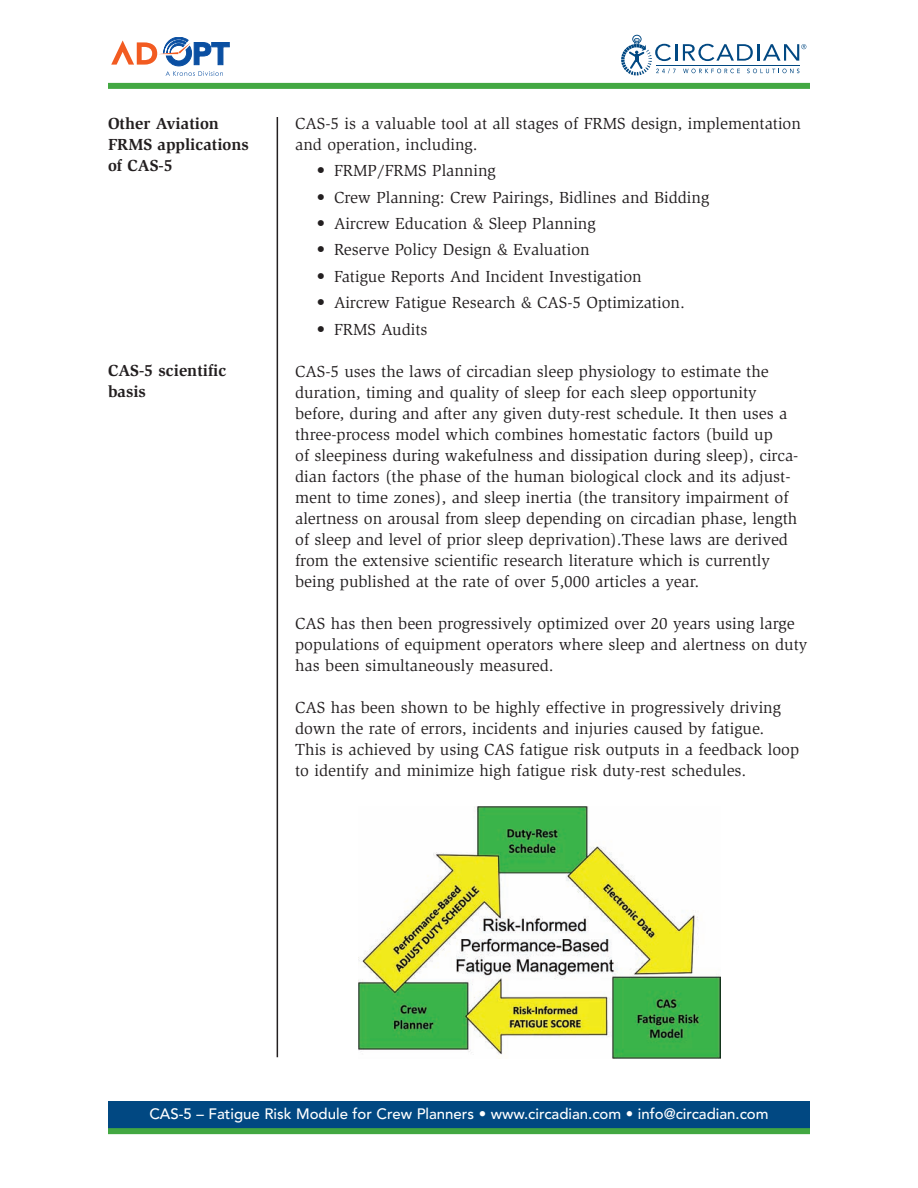
<style>
.page{position:relative;width:918px;height:1188px;background:#fff}
.page>*{position:absolute;margin:0;border:0;box-sizing:border-box;transform-origin:0 0}
.t1{font:16.5px/21px "Slimbach";color:#231f20}
.t2{font:700 16.5px/21px "Slimbach";color:#231f20}
.t3{font:500 15px "Avenir";color:#fff}
</style>
<div class="page">
<div style="left:108px;top:83px;width:702px;height:6px;background:#43a842"></div>
<div style="left:108px;top:1101px;width:702px;height:33px;background:#014882"></div>
<div style="left:108px;top:1128px;width:702px;height:6px;background:#43a842"></div>
<svg style="left:111px;top:37px;width:118px;height:39px"></svg>
<svg style="left:683px;top:69px;width:57px;height:4px"></svg>
<svg style="left:747px;top:69px;width:52px;height:4px"></svg>
<hr style="left:656px;top:65px;width:143px;height:1px;background:#014882">
<svg style="left:621px;top:35px;width:56px;height:40px"></svg>
<svg style="left:683px;top:44px;width:123px;height:17px"></svg>
<img style="left:358px;top:806px;width:362px;height:252px">
<hr style="left:277px;top:117px;width:1px;height:940px;background:#231f20">
<p class="t2" style="left:108px;top:114px;width:142px">Other Aviation<br>FRMS applications of CAS-5</p>
<p class="t2" style="left:108px;top:362px;width:120px">CAS-5 scientific basis</p>
<p class="t1" style="left:295px;top:114px;width:507px">CAS-5 is a valuable tool at all stages of FRMS design, implementation and operation, including.</p>
<p class="t1" style="left:317px;top:161px;width:180px">• FRMP/FRMS Planning</p>
<p class="t1" style="left:317px;top:188px;width:394px">• Crew Planning: Crew Pairings, Bidlines and Bidding</p>
<p class="t1" style="left:317px;top:214px;width:280px">• Aircrew Education &amp; Sleep Planning</p>
<p class="t1" style="left:317px;top:241px;width:274px">• Reserve Policy Design &amp; Evaluation</p>
<p class="t1" style="left:317px;top:267px;width:327px">• Fatigue Reports And Incident Investigation</p>
<p class="t1" style="left:317px;top:293px;width:370px">• Aircrew Fatigue Research &amp; CAS-5 Optimization.</p>
<p class="t1" style="left:317px;top:320px;width:112px">• FRMS Audits</p>
<p class="t1" style="left:295px;top:362px;width:505px">CAS-5 uses the laws of circadian sleep physiology to estimate the duration, timing and quality of sleep for each sleep opportunity before, during and after any given duty-rest schedule. It then uses a three-process model which combines homestatic factors (build up<br>of sleepiness during wakefulness and dissipation during sleep), circa&shy;dian factors (the phase of the human biological clock and its adjust&shy;ment to time zones), and sleep inertia (the transitory impairment of alertness on arousal from sleep depending on circadian phase, length of sleep and level of prior sleep deprivation).These laws are derived from the extensive scientific research literature which is currently being published at the rate of over 5,000 articles a year.</p>
<p class="t1" style="left:295px;top:614px;width:514px">CAS has then been progressively optimized over 20 years using large populations of equipment operators where sleep and alertness on duty has been simultaneously measured.</p>
<p class="t1" style="left:295px;top:698px;width:506px">CAS has been shown to be highly effective in progressively driving down the rate of errors, incidents and injuries caused by fatigue.<br>This is achieved by using CAS fatigue risk outputs in a feedback loop to identify and minimize high fatigue risk duty-rest schedules.</p>
<p class="t3" style="left:149px;top:1107px;width:621px">CAS-5 – Fatigue Risk Module for Crew Planners • www.circadian.com • info@circadian.com</p>
</div>
